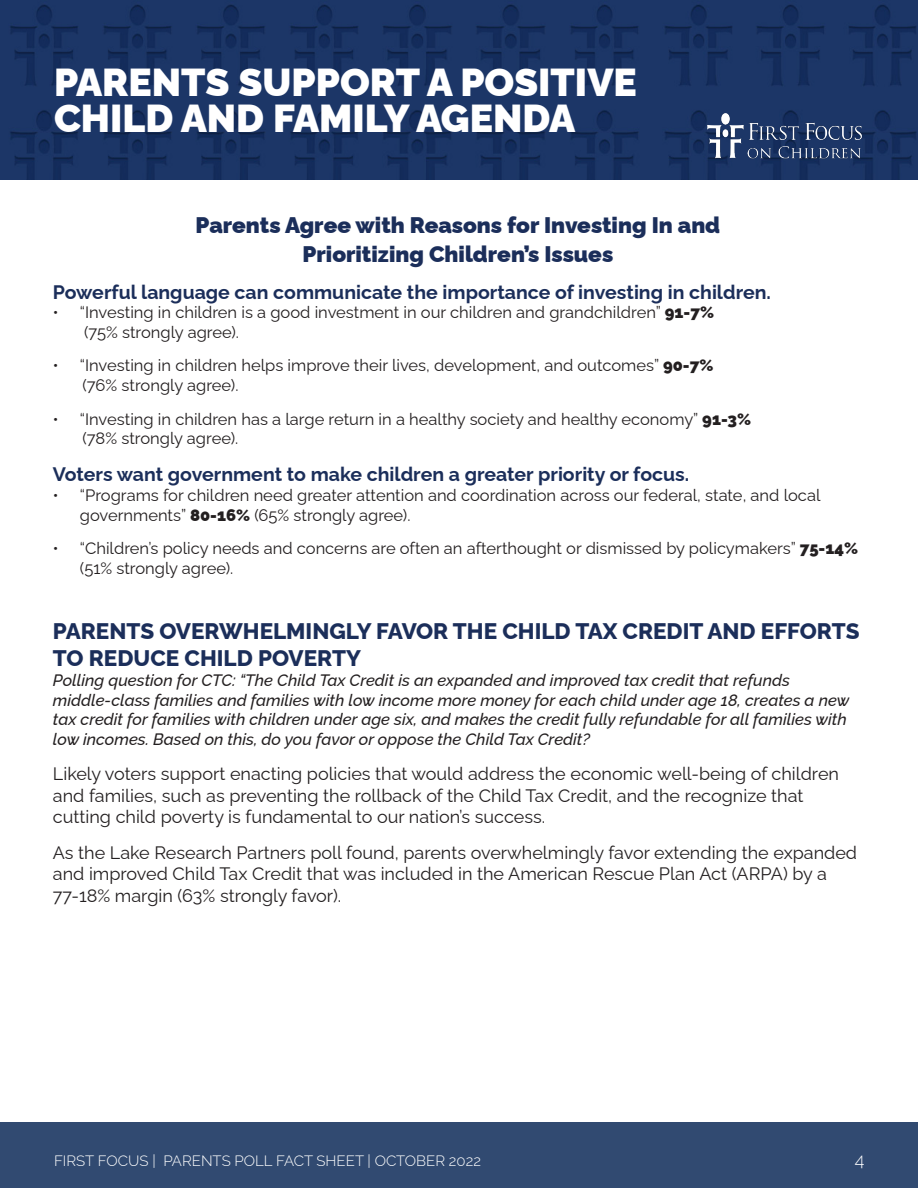
<style>
.page{position:relative;width:918px;height:1188px;background:#fff}
.page>*{position:absolute;margin:0;border:0;box-sizing:border-box;transform-origin:0 0}
.t1{font:900 39px/36px "Raleway";color:#fff}
.t2{font:800 22.5px/27px "Raleway";color:#1b2e5a}
.t3{font:900 22.5px/28.8px "Raleway";color:#1b2e5a;text-align:center}
.t4{font:700 19.5px "Raleway";color:#1b2e5a}
.t5{font:18px/21.6px "Raleway";color:#231f20}
.t6{font:300 18px "Raleway";color:#fff}
.t7{font:16.5px/19.8px "Raleway";color:#231f20}
.t8{font:italic 500 16.5px/19.8px "Raleway";color:#231f20}
.t9{font:300 15px "Raleway";color:#fff}
.s1{font-weight:900}
</style>
<div class="page">
<div style="left:0;top:1122px;width:918px;height:66px;background:#314a71"></div>
<img style="left:0;top:0;width:918px;height:179px">
<img style="left:704px;top:113px;width:161px;height:49px">
<h1 class="t1" style="left:54px;top:60px;width:584px">PARENTS SUPPORT A POSITIVE<br>CHILD AND FAMILY AGENDA</h1>
<h2 class="t3" style="left:196px;top:208px;width:526px">Parents Agree with Reasons for Investing In and<br>Prioritizing Children’s Issues</h2>
<p class="t4" style="left:53px;top:276px;width:720px">Powerful language can communicate the importance of investing in children.</p>
<p class="t7" style="left:84px;top:301px;width:632px;text-indent:-31px">• “Investing in children is a good investment in our children and grandchildren” <span class="s1">91-7% </span>(75% strongly agree).</p>
<p class="t7" style="left:82px;top:354px;width:633px;text-indent:-29px">• “Investing in children helps improve their lives, development, and outcomes” <span class="s1">90-7% </span>(76% strongly agree).</p>
<p class="t7" style="left:82px;top:407px;width:670px;text-indent:-29px">• “Investing in children has a large return in a healthy society and healthy economy” <span class="s1">91-3% </span>(78% strongly agree).</p>
<p class="t4" style="left:53px;top:459px;width:638px">Voters want government to make children a greater priority or focus.</p>
<p class="t7" style="left:80px;top:483px;width:742px;text-indent:-27px">• “Programs for children need greater attention and coordination across our federal, state, and local governments” <span class="s1">80-16%</span> (65% strongly agree).</p>
<p class="t7" style="left:80px;top:537px;width:780px;text-indent:-27px">• “Children’s policy needs and concerns are often an afterthought or dismissed by policymakers” <span class="s1">75-14% </span>(51% strongly agree).</p>
<h2 class="t2" style="left:53px;top:615px;width:808px">PARENTS OVERWHELMINGLY FAVOR THE CHILD TAX CREDIT AND EFFORTS<br>TO REDUCE CHILD POVERTY</h2>
<p class="t8" style="left:53px;top:668px;width:798px">Polling question for CTC: “The Child Tax Credit is an expanded and improved tax credit that refunds middle-class families and families with low income more money for each child under age 18, creates a new tax credit for families with children under age six, and makes the credit fully refundable for all families with low incomes. Based on this, do you favor or oppose the Child Tax Credit?</p>
<p class="t5" style="left:53px;top:761px;width:788px">Likely voters support enacting policies that would address the economic well-being of children and families, such as preventing the rollback of the Child Tax Credit, and the recognize that cutting child poverty is fundamental to our nation’s success.</p>
<p class="t5" style="left:53px;top:839px;width:806px">As the Lake Research Partners poll found, parents overwhelmingly favor extending the expanded and improved Child Tax Credit that was included in the American Rescue Plan Act (ARPA) by a<br>77-18% margin (63% strongly favor).</p>
<p class="t9" style="left:54px;top:1149px;width:428px">FIRST FOCUS | PARENTS POLL FACT SHEET | OCTOBER 2022</p>
<p class="t6" style="left:855px;top:1146px;width:11px">4</p>
</div>
